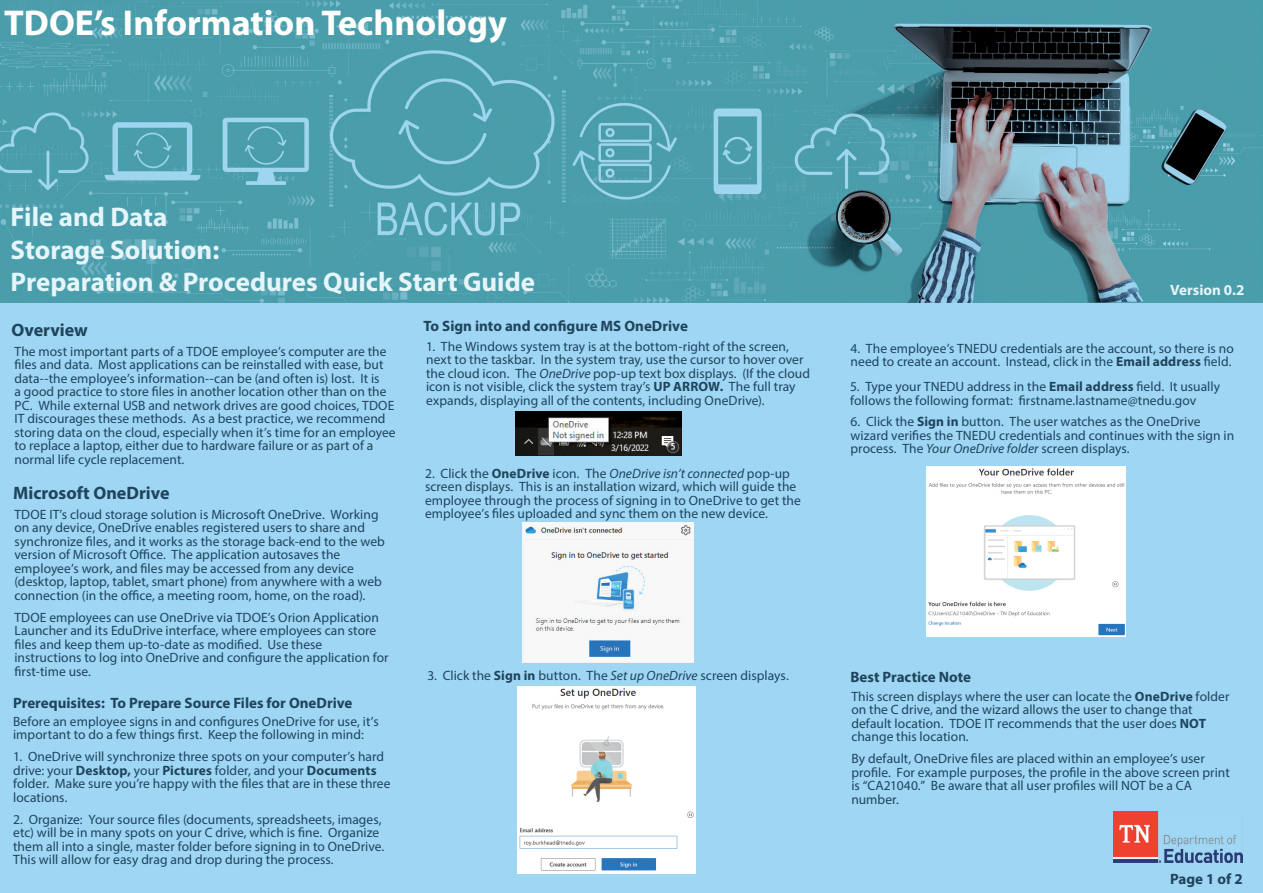
<style>
.page{position:relative;width:1263px;height:893px;background:#9ed6f4}
.page>*{position:absolute;margin:0;border:0;box-sizing:border-box;transform-origin:0 0}
.t1{font:700 36px "Myriad Pro";color:#fffefc}
.t2{font:700 27px/32.4px "Myriad Pro";color:#e5f5fa}
.t3{font:700 18px "Myriad Pro";color:#1f445c}
.t4{font:700 15px "Myriad Pro";color:#1f445c}
.t5{font:700 15px "Myriad Pro";color:#e5f5fa}
.t6{font:13.5px/13.5px "Myriad Pro";letter-spacing:.005em;color:#1f445c}
.s1{font-weight:700}
.s2{font-style:italic}
</style>
<div class="page">
<img style="left:1113px;top:811px;width:129px;height:51px">
<img style="left:515px;top:412px;width:166px;height:44px">
<img style="left:523px;top:522px;width:170px;height:140px">
<img style="left:518px;top:686px;width:178px;height:188px">
<img style="left:926px;top:467px;width:199px;height:170px">
<img style="left:0;top:0;width:1263px;height:302px">
<h1 class="t1" style="left:4px;top:0;width:504px">TDOE’s Information Technology</h1>
<h2 class="t2" style="left:11px;top:200px;width:526px">File and Data<br>Storage Solution:<br>Preparation &amp; Procedures Quick Start Guide</h2>
<h3 class="t3" style="left:11px;top:318px;width:78px">Overview</h3>
<p class="t6" style="left:14px;top:344px;width:383px">The most important parts of a TDOE employee’s computer are the files and data. Most applications can be reinstalled with ease, but data--the employee’s information--can be (and often is) lost. It is<br>a good practice to store files in another location other than on the PC. While external USB and network drives are good choices, TDOE IT discourages these methods. As a best practice, we recommend storing data on the cloud, especially when it’s time for an employee to replace a laptop, either due to hardware failure or as part of a normal life cycle replacement.</p>
<h3 class="t3" style="left:13px;top:481px;width:158px">Microsoft OneDrive</h3>
<p class="t6" style="left:14px;top:507px;width:372px">TDOE IT’s cloud storage solution is Microsoft OneDrive. Working on any device, OneDrive enables registered users to share and synchronize files, and it works as the storage back-end to the web version of Microsoft Office. The application autosaves the employee’s work, and files may be accessed from any device (desktop, laptop, tablet, smart phone) from anywhere with a web connection (in the office, a meeting room, home, on the road).</p>
<p class="t6" style="left:14px;top:610px;width:376px">TDOE employees can use OneDrive via TDOE’s Orion Application Launcher and its EduDrive interface, where employees can store files and keep them up-to-date as modified. Use these instructions to log into OneDrive and configure the application for first-time use.</p>
<p class="t4" style="left:13px;top:693px;width:341px">Prerequisites: To Prepare Source Files for OneDrive</p>
<p class="t6" style="left:13px;top:714px;width:367px">Before an employee signs in and configures OneDrive for use, it’s important to do a few things first. Keep the following in mind:</p>
<p class="t6" style="left:13px;top:750px;width:379px">1. OneDrive will synchronize three spots on your computer’s hard drive: your <span class="s1">Desktop,</span> your <span class="s1">Pictures</span> folder, and your <span class="s1">Documents </span>folder. Make sure you’re happy with the files that are in these three locations.</p>
<p class="t6" style="left:13px;top:812px;width:373px">2. Organize: Your source files (documents, spreadsheets, images, etc) will be in many spots on your C drive, which is fine. Organize them all into a single, master folder before signing in to OneDrive.<br>This will allow for easy drag and drop during the process.</p>
<p class="t4" style="left:424px;top:316px;width:266px">To Sign into and configure MS OneDrive</p>
<p class="t6" style="left:426px;top:339px;width:385px">1. The Windows system tray is at the bottom-right of the screen, next to the taskbar. In the system tray, use the cursor to hover over the cloud icon. The <span class="s2">OneDrive</span> pop-up text box displays. (If the cloud icon is not visible, click the system tray’s <span class="s1">UP ARROW.</span> The full tray expands, displaying all of the contents, including OneDrive).</p>
<p class="t6" style="left:425px;top:466px;width:377px">2. Click the <span class="s1">OneDrive</span> icon. The <span class="s2">OneDrive isn’t connected</span> pop-up screen displays. This is an installation wizard, which will guide the employee through the process of signing in to OneDrive to get the employee’s files uploaded and sync them on the new device.</p>
<p class="t6" style="left:427px;top:668px;width:363px">3. Click the <span class="s1">Sign in</span> button. The <span class="s2">Set up OneDrive</span> screen displays.</p>
<p class="t5" style="left:1170px;top:280px;width:76px">Version 0.2</p>
<p class="t6" style="left:850px;top:341px;width:385px">4. The employee’s TNEDU credentials are the account, so there is no need to create an account. Instead, click in the <span class="s1">Email address</span> field.</p>
<p class="t6" style="left:850px;top:380px;width:372px">5. Type your TNEDU address in the <span class="s1">Email address</span> field. It usually follows the following format: firstname.lastname@tnedu.gov</p>
<p class="t6" style="left:850px;top:415px;width:385px">6. Click the <span class="s1">Sign in</span> button. The user watches as the OneDrive wizard verifies the TNEDU credentials and continues with the sign in process. The <span class="s2">Your OneDrive folder</span> screen displays.</p>
<p class="t4" style="left:850px;top:668px;width:122px">Best Practice Note</p>
<p class="t6" style="left:851px;top:689px;width:380px">This screen displays where the user can locate the <span class="s1">OneDrive</span> folder on the C drive, and the wizard allows the user to change that default location. TDOE IT recommends that the user does <span class="s1">NOT </span>change this location.</p>
<p class="t6" style="left:851px;top:752px;width:380px">By default, OneDrive files are placed within an employee’s user profile. For example purposes, the profile in the above screen print is “CA21040.” Be aware that all user profiles will NOT be a CA number.</p>
<p class="t4" style="left:1170px;top:869px;width:74px">Page 1 of 2</p>
</div>
